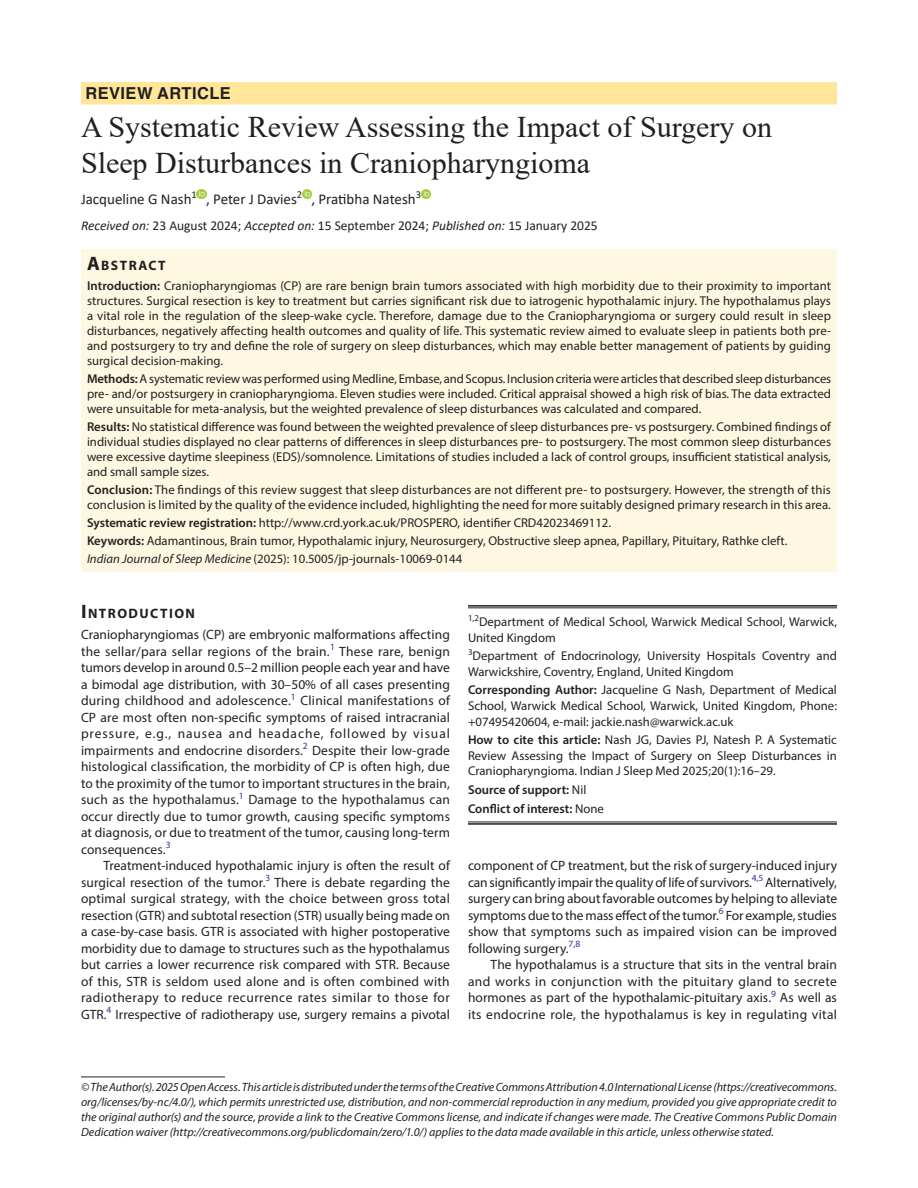
<style>
.page{position:relative;width:918px;height:1188px;background:#fff}
.page>*{position:absolute;margin:0;border:0;box-sizing:border-box;transform-origin:0 0}
.t1{font:30px/36px "Times New Roman";color:#231f20}
.ArticleType{font:700 16.5px "Helvetica LT Std";letter-spacing:.025em;color:#231f20}
.AuthorName{font:15px "Calibri";color:#231f20}
.Head-1{font:700 13.65px "Myriad Pro";letter-spacing:.105em;color:#231f20}
.AbstractTitle{font:700 13.65px "Myriad Pro";letter-spacing:.105em;color:#231f20}
.Para-Indent{font:13.5px/16.5px "Myriad Pro";letter-spacing:.01em;color:#231f20;text-align:justify}
.Para-NoIndent{font:13.5px/16.5px "Myriad Pro";letter-spacing:.01em;color:#231f20;text-align:justify}
.PAS_History{font:13.5px "Calibri";color:#231f20}
.Abstract-Para-first{font:12.75px/15px "Myriad Pro";letter-spacing:.005em;color:#231f20;text-align:justify}
.How_to_Cite{font:12.75px/15.6px "Myriad Pro";color:#231f20;text-align:justify}
.Corresponding_Author{font:12.75px/15.6px "Myriad Pro";color:#231f20;text-align:justify}
.Keywords{font:12.75px "Myriad Pro";color:#231f20}
.Affiliation{font:12.75px/15.6px "Myriad Pro";color:#231f20}
.Affiliation-first{font:12.75px/15.6px "Myriad Pro";color:#231f20}
.JT_DOI{font:12.75px "Myriad Pro";color:#231f20}
.COI{font:600 12.75px "Myriad Pro";color:#231f20}
.Source{font:600 12.75px "Myriad Pro";color:#231f20}
.FootNote{font:italic 12px/15px "Myriad Pro";color:#231f20;text-align:justify}
.s1{font-style:italic}
.s2{font-size:19.5px}
.s3{font-weight:600}
.s4{font-weight:400}
</style>
<div class="page">
<div style="left:81px;top:82px;width:756px;height:23px;background:#ffe698"></div>
<div style="left:81px;top:250px;width:756px;height:25px;background:#fef8e3"></div>
<div style="left:81px;top:274px;width:756px;height:100px;background:#fef8e3"></div>
<div style="left:81px;top:367px;width:756px;height:55px;background:#fef8e3"></div>
<div style="left:81px;top:415px;width:756px;height:70px;background:#fef8e3"></div>
<div style="left:81px;top:478px;width:756px;height:40px;background:#fef8e3"></div>
<div style="left:81px;top:511px;width:756px;height:25px;background:#fef8e3"></div>
<div style="left:81px;top:529px;width:756px;height:25px;background:#fef8e3"></div>
<div style="left:81px;top:547px;width:756px;height:25px;background:#fef8e3"></div>
<svg style="left:197px;top:189px;width:9px;height:9px"></svg>
<svg style="left:302px;top:189px;width:9px;height:9px"></svg>
<svg style="left:421px;top:189px;width:9px;height:9px"></svg>
<hr style="left:81px;top:1077px;width:144px;height:1px;background:#231f20">
<hr style="left:468px;top:605px;width:369px;height:2px;background:#231f20">
<hr style="left:468px;top:608px;width:369px;height:1px;background:#231f20">
<hr style="left:468px;top:822px;width:369px;height:1px;background:#231f20">
<hr style="left:468px;top:823px;width:369px;height:2px;background:#231f20">
<p class="ArticleType" style="left:86px;top:83px;width:147px">REVIEW ARTICLE</p>
<p class="t1" style="left:81px;top:108px;width:693px">A Systematic Review Assessing the Impact of Surgery on<br>Sleep Disturbances in Craniopharyngioma</p>
<p class="AuthorName" style="left:81px;top:189px;width:342px">Jacqueline G Nash<sup>1</sup> , Peter J Davies<sup>2</sup> , Pratibha Natesh<sup>3</sup></p>
<p class="PAS_History" style="left:81px;top:216px;width:518px"><span class="s1">Received on:</span> 23 August 2024; <span class="s1">Accepted on:</span> 15 September 2024; <span class="s1">Published on:</span> 15 January 2025</p>
<p class="AbstractTitle" style="left:87px;top:257px;width:80px"><span class="s2">A</span>BSTRACT</p>
<p class="Abstract-Para-first" style="left:87px;top:278px;width:746px"><span class="s3">Introduction:</span> Craniopharyngiomas (CP) are rare benign brain tumors associated with high morbidity due to their proximity to important structures. Surgical resection is key to treatment but carries significant risk due to iatrogenic hypothalamic injury. The hypothalamus plays a vital role in the regulation of the sleep-wake cycle. Therefore, damage due to the Craniopharyngioma or surgery could result in sleep disturbances, negatively affecting health outcomes and quality of life. This systematic review aimed to evaluate sleep in patients both pre&shy;and postsurgery to try and define the role of surgery on sleep disturbances, which may enable better management of patients by guiding surgical decision-making.</p>
<p class="Abstract-Para-first" style="left:87px;top:371px;width:746px"><span class="s3">Methods:</span> A systematic review was performed using Medline, Embase, and Scopus. Inclusion criteria were articles that described sleep disturbances pre- and/or postsurgery in craniopharyngioma. Eleven studies were included. Critical appraisal showed a high risk of bias. The data extracted were unsuitable for meta-analysis, but the weighted prevalence of sleep disturbances was calculated and compared.</p>
<p class="Abstract-Para-first" style="left:87px;top:419px;width:746px"><span class="s3">Results:</span> No statistical difference was found between the weighted prevalence of sleep disturbances pre- vs postsurgery. Combined findings of individual studies displayed no clear patterns of differences in sleep disturbances pre- to postsurgery. The most common sleep disturbances were excessive daytime sleepiness (EDS)/somnolence. Limitations of studies included a lack of control groups, insufficient statistical analysis, and small sample sizes.</p>
<p class="Abstract-Para-first" style="left:87px;top:482px;width:746px"><span class="s3">Conclusion:</span> The findings of this review suggest that sleep disturbances are not different pre- to postsurgery. However, the strength of this conclusion is limited by the quality of the evidence included, highlighting the need for more suitably designed primary research in this area.</p>
<p class="Abstract-Para-first" style="left:87px;top:515px;width:526px"><span class="s3">Systematic review registration:</span> http://www.crd.york.ac.uk/PROSPERO, identifier CRD42023469112.</p>
<p class="Keywords" style="left:87px;top:533px;width:702px"><span class="s3">Keywords:</span> Adamantinous, Brain tumor, Hypothalamic injury, Neurosurgery, Obstructive sleep apnea, Papillary, Pituitary, Rathke cleft.</p>
<p class="JT_DOI" style="left:87px;top:551px;width:377px"><span class="s1">Indian Journal of Sleep Medicine</span> (2025): 10.5005/jp-journals-10069-0144</p>
<p class="Head-1" style="left:81px;top:605px;width:116px"><span class="s2">I</span>NTRODUCTION</p>
<p class="Para-NoIndent" style="left:81px;top:626px;width:371px">Craniopharyngiomas (CP) are embryonic malformations affecting the sellar/para sellar regions of the brain.<sup>1</sup> These rare, benign tumors develop in around 0.5–2 million people each year and have a bimodal age distribution, with 30–50% of all cases presenting during childhood and adolescence.<sup>1</sup> Clinical manifestations of CP are most often non-specific symptoms of raised intracranial pressure, e.g., nausea and headache, followed by visual impairments and endocrine disorders.<sup>2</sup> Despite their low-grade histological classification, the morbidity of CP is often high, due to the proximity of the tumor to important structures in the brain, such as the hypothalamus.<sup>1</sup> Damage to the hypothalamus can occur directly due to tumor growth, causing specific symptoms at diagnosis, or due to treatment of the tumor, causing long-term consequences.<sup>3</sup></p>
<p class="Para-Indent" style="left:81px;top:857px;width:371px;text-indent:22px">Treatment-induced hypothalamic injury is often the result of surgical resection of the tumor.<sup>3</sup> There is debate regarding the optimal surgical strategy, with the choice between gross total resection (GTR) and subtotal resection (STR) usually being made on a case-by-case basis. GTR is associated with higher postoperative morbidity due to damage to structures such as the hypothalamus but carries a lower recurrence risk compared with STR. Because of this, STR is seldom used alone and is often combined with radiotherapy to reduce recurrence rates similar to those for GTR.<sup>4</sup> Irrespective of radiotherapy use, surgery remains a pivotal</p>
<p class="Para-Indent" style="left:468px;top:857px;width:371px">component of CP treatment, but the risk of surgery-induced injury can significantly impair the quality of life of survivors.<sup>4,5</sup> Alternatively, surgery can bring about favorable outcomes by helping to alleviate symptoms due to the mass effect of the tumor.<sup>6</sup> For example, studies show that symptoms such as impaired vision can be improved following surgery.<sup>7,8</sup></p>
<p class="Affiliation-first" style="left:468px;top:614px;width:370px"><sup>1,2</sup>Department of Medical School, Warwick Medical School, Warwick,<br>United Kingdom</p>
<p class="Affiliation" style="left:468px;top:648px;width:371px"><sup>3</sup>Department of Endocrinology, University Hospitals Coventry and<br>Warwickshire, Coventry, England, United Kingdom</p>
<p class="Corresponding_Author" style="left:468px;top:682px;width:371px"><span class="s3">Corresponding Author:</span> Jacqueline G Nash, Department of Medical School, Warwick Medical School, Warwick, United Kingdom, Phone: +07495420604, e-mail: jackie.nash@warwick.ac.uk</p>
<p class="How_to_Cite" style="left:468px;top:732px;width:371px"><span class="s3">How to cite this article:</span> Nash JG, Davies PJ, Natesh P. A Systematic Review Assessing the Impact of Surgery on Sleep Disturbances in Craniopharyngioma. Indian J Sleep Med 2025;20(1):16–29.</p>
<p class="Source" style="left:468px;top:782px;width:120px">Source of support: <span class="s4">Nil</span></p>
<p class="COI" style="left:468px;top:800px;width:137px">Conflict of interest: <span class="s4">None</span></p>
<p class="Para-Indent" style="left:468px;top:956px;width:370px;text-indent:22px">The hypothalamus is a structure that sits in the ventral brain and works in conjunction with the pituitary gland to secrete hormones as part of the hypothalamic-pituitary axis.<sup>9</sup> As well as its endocrine role, the hypothalamus is key in regulating vital</p>
<p class="FootNote" style="left:81px;top:1079px;width:758px">© The Author(s). 2025 Open Access. This article is distributed under the terms of the Creative Commons Attribution 4.0 International License (https://creativecommons. org/licenses/by-nc/4.0/), which permits unrestricted use, distribution, and non-commercial reproduction in any medium, provided you give appropriate credit to the original author(s) and the source, provide a link to the Creative Commons license, and indicate if changes were made. The Creative Commons Public Domain Dedication waiver (http://creativecommons.org/publicdomain/zero/1.0/) applies to the data made available in this article, unless otherwise stated.</p>
</div>
